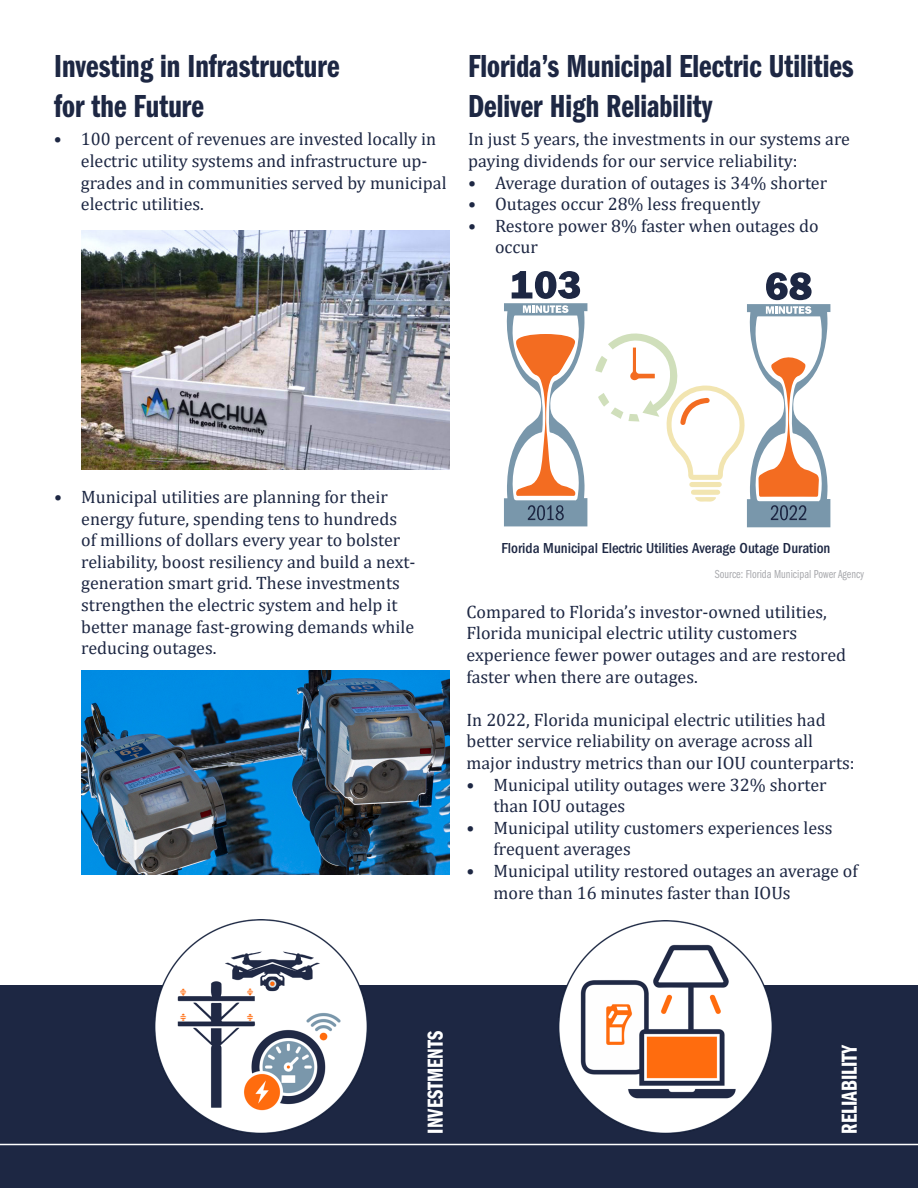
<style>
.page{position:relative;width:918px;height:1188px;background:#fff}
.page>*{position:absolute;margin:0;border:0;box-sizing:border-box;transform-origin:0 0}
.t1{font:33px/39.6px "ITC Franklin Gothic Std Dm Cp";color:#1d2743}
.t2{font:22.5px "ITC Franklin Gothic Std Dm Cp";color:#fff}
.t3{font:18px/21.6px "Cambria";color:#1d2743}
.t4{font:500 condensed 15px "ITC Franklin Gothic Std";color:#1d2743}
.t5{font:12px "Franklin Gothic LT Pro Bk Cm";color:#a8a9ad}
</style>
<div class="page">
<img style="left:81px;top:230px;width:369px;height:240px">
<div style="left:0;top:986px;width:918px;height:202px;background:#1d2743"></div>
<hr style="left:0;top:1144px;width:918px;height:1px;background:#fff">
<img style="left:81px;top:671px;width:369px;height:204px">
<img style="left:154px;top:920px;width:214px;height:213px">
<img style="left:558px;top:920px;width:214px;height:214px">
<svg style="left:504px;top:271px;width:83px;height:255px"></svg>
<div style="left:583px;top:322px;width:106px;height:106px;background:#fff;border-radius:50%"></div>
<svg style="left:595px;top:272px;width:235px;height:255px"></svg>
<p class="t1" style="left:54px;top:47px;width:287px">Investing in Infrastructure</p>
<p class="t1" style="left:54px;top:86px;width:151px">for the Future</p>
<p class="t3" style="left:81px;top:128px;width:367px;text-indent:-27px">• 100 percent of revenues are invested locally in electric utility systems and infrastructure up&shy;grades and in communities served by municipal electric utilities.</p>
<p class="t1" style="left:468px;top:47px;width:387px">Florida’s Municipal Electric Utilities<br>Deliver High Reliability</p>
<p class="t3" style="left:468px;top:128px;width:384px">In just 5 years, the investments in our systems are paying dividends for our service reliability:</p>
<p class="t3" style="left:468px;top:172px;width:361px">• Average duration of outages is 34% shorter</p>
<p class="t3" style="left:468px;top:193px;width:294px">• Outages occur 28% less frequently</p>
<p class="t3" style="left:495px;top:215px;width:325px;text-indent:-27px">• Restore power 8% faster when outages do occur</p>
<p class="t3" style="left:81px;top:486px;width:336px;text-indent:-27px">• Municipal utilities are planning for their energy future, spending tens to hundreds of millions of dollars every year to bolster reliability, boost resiliency and build a next&shy;generation smart grid. These investments strengthen the electric system and help it better manage fast-growing demands while reducing outages.</p>
<p class="t4" style="left:501px;top:540px;width:331px">Florida Municipal Electric Utilities Average Outage Duration</p>
<p class="t5" style="left:715px;top:567px;width:151px">Source: Florida Municipal Power Agency</p>
<p class="t3" style="left:466px;top:601px;width:381px">Compared to Florida’s investor-owned utilities, Florida municipal electric utility customers experience fewer power outages and are restored faster when there are outages.</p>
<p class="t3" style="left:466px;top:709px;width:390px">In 2022, Florida municipal electric utilities had better service reliability on average across all major industry metrics than our IOU counterparts:</p>
<p class="t3" style="left:494px;top:773px;width:335px;text-indent:-27px">• Municipal utility outages were 32% shorter than IOU outages</p>
<p class="t3" style="left:494px;top:817px;width:341px;text-indent:-27px">• Municipal utility customers experiences less frequent averages</p>
<p class="t3" style="left:494px;top:860px;width:366px;text-indent:-27px">• Municipal utility restored outages an average of more than 16 minutes faster than IOUs</p>
<p class="t2" style="left:423px;top:1134px;width:105px;rotate:-90deg">INVESTMENTS</p>
<p class="t2" style="left:837px;top:1134px;width:91px;rotate:-90deg">RELIABILITY</p>
</div>
